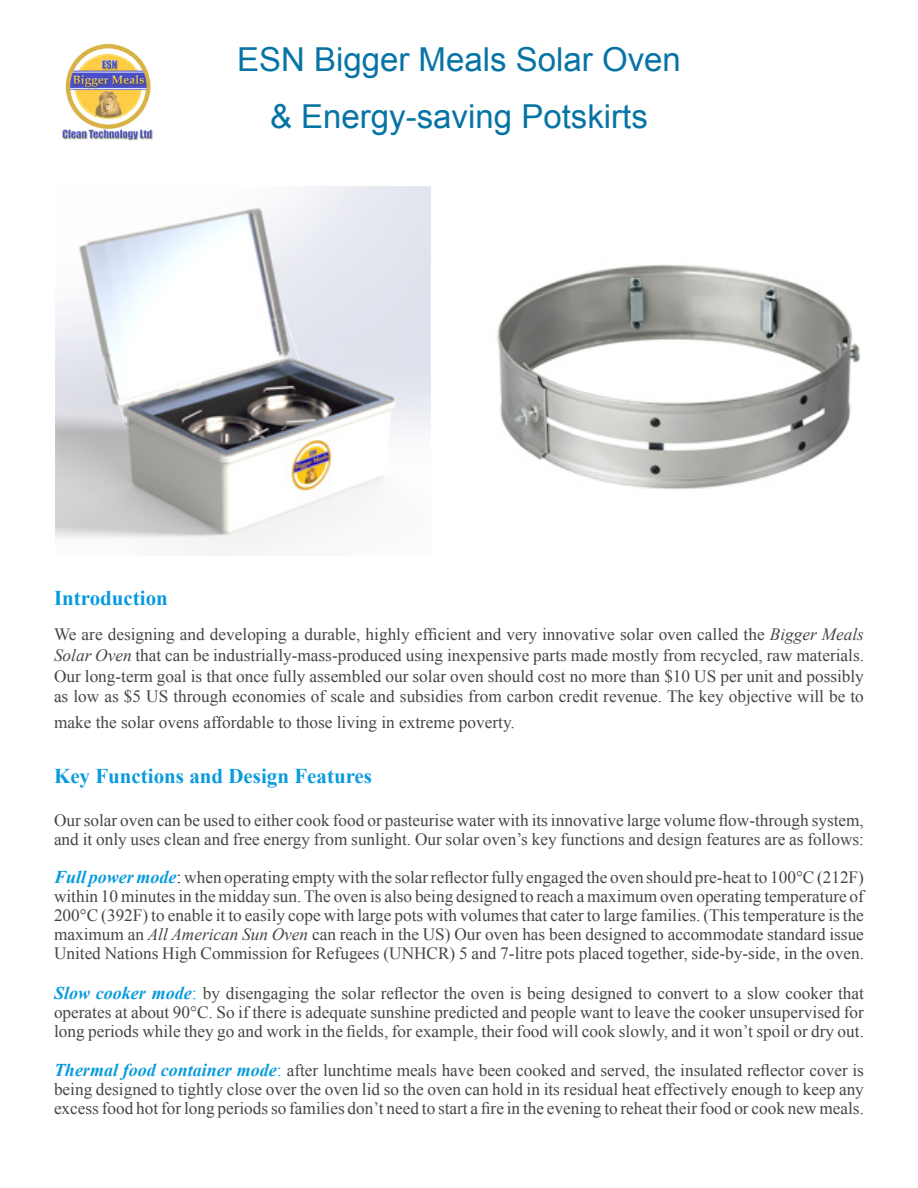
<style>
.page{position:relative;width:918px;height:1188px;background:#fff}
.page>*{position:absolute;margin:0;border:0;box-sizing:border-box;transform-origin:0 0}
.t1{font:33px "Arial";color:#0673a5}
.t2{font:700 21px "Times New Roman";color:#099bdd}
.t3{font:17.25px/19px "Times New Roman";color:#454545;text-align:justify}
.s1{font-style:italic}
.s2{font-weight:700;font-style:italic;font-size:18px;color:#099bdd}
.s3{font-size:18px;color:#231f20}
.s4{font-size:18px;color:#099bdd}
</style>
<div class="page">
<img style="left:62px;top:43px;width:91px;height:98px">
<img style="left:55px;top:186px;width:375px;height:368px">
<img style="left:497px;top:264px;width:363px;height:226px">
<p class="t1" style="left:237px;top:37px;width:445px">ESN Bigger Meals Solar Oven</p>
<p class="t1" style="left:270px;top:94px;width:379px">&amp; Energy-saving Potskirts</p>
<p class="t2" style="left:54px;top:583px;width:115px">Introduction</p>
<p class="t3" style="left:54px;top:624px;width:812px;line-height:20.7px">We are designing and developing a durable, highly efficient and very innovative solar oven called the <span class="s1">Bigger Meals Solar Oven</span> that can be industrially-mass-produced using inexpensive parts made mostly from recycled, raw materials.<br>Our long-term goal is that once fully assembled our solar oven should cost no more than $10 US per unit and possibly as low as $5 US through economies of scale and subsidies from carbon credit revenue. The key objective will be to</p>
<p class="t3" style="left:54px;top:712px;width:462px">make the solar ovens affordable to those living in extreme poverty.</p>
<p class="t2" style="left:54px;top:761px;width:320px">Key Functions and Design Features</p>
<p class="t3" style="left:54px;top:810px;width:811px">Our solar oven can be used to either cook food or pasteurise water with its innovative large volume flow-through system, and it only uses clean and free energy from sunlight. Our solar oven’s key functions and design features are as follows:</p>
<p class="t3" style="left:54px;top:868px;width:812px"><span class="s2">Full power mode</span><span class="s3">:</span> when operating empty with the solar reflector fully engaged the oven should pre-heat to 100°C (212F) within 10 minutes in the midday sun. The oven is also being designed to reach a maximum oven operating temperature of 200°C (392F) to enable it to easily cope with large pots with volumes that cater to large families. (This temperature is the maximum an <span class="s1">All American Sun Oven</span> can reach in the US) Our oven has been designed to accommodate standard issue United Nations High Commission for Refugees (UNHCR) 5 and 7-litre pots placed together, side-by-side, in the oven.</p>
<p class="t3" style="left:54px;top:983px;width:812px"><span class="s2">Slow cooker mode</span><span class="s4">:</span> by disengaging the solar reflector the oven is being designed to convert to a slow cooker that operates at about 90°C. So if there is adequate sunshine predicted and people want to leave the cooker unsupervised for long periods while they go and work in the fields, for example, their food will cook slowly, and it won’t spoil or dry out.</p>
<p class="t3" style="left:54px;top:1060px;width:811px"><span class="s2">Thermal food container mode</span><span class="s4">:</span> after lunchtime meals have been cooked and served, the insulated reflector cover is being designed to tightly close over the oven lid so the oven can hold in its residual heat effectively enough to keep any excess food hot for long periods so families don’t need to start a fire in the evening to reheat their food or cook new meals.</p>
</div>
